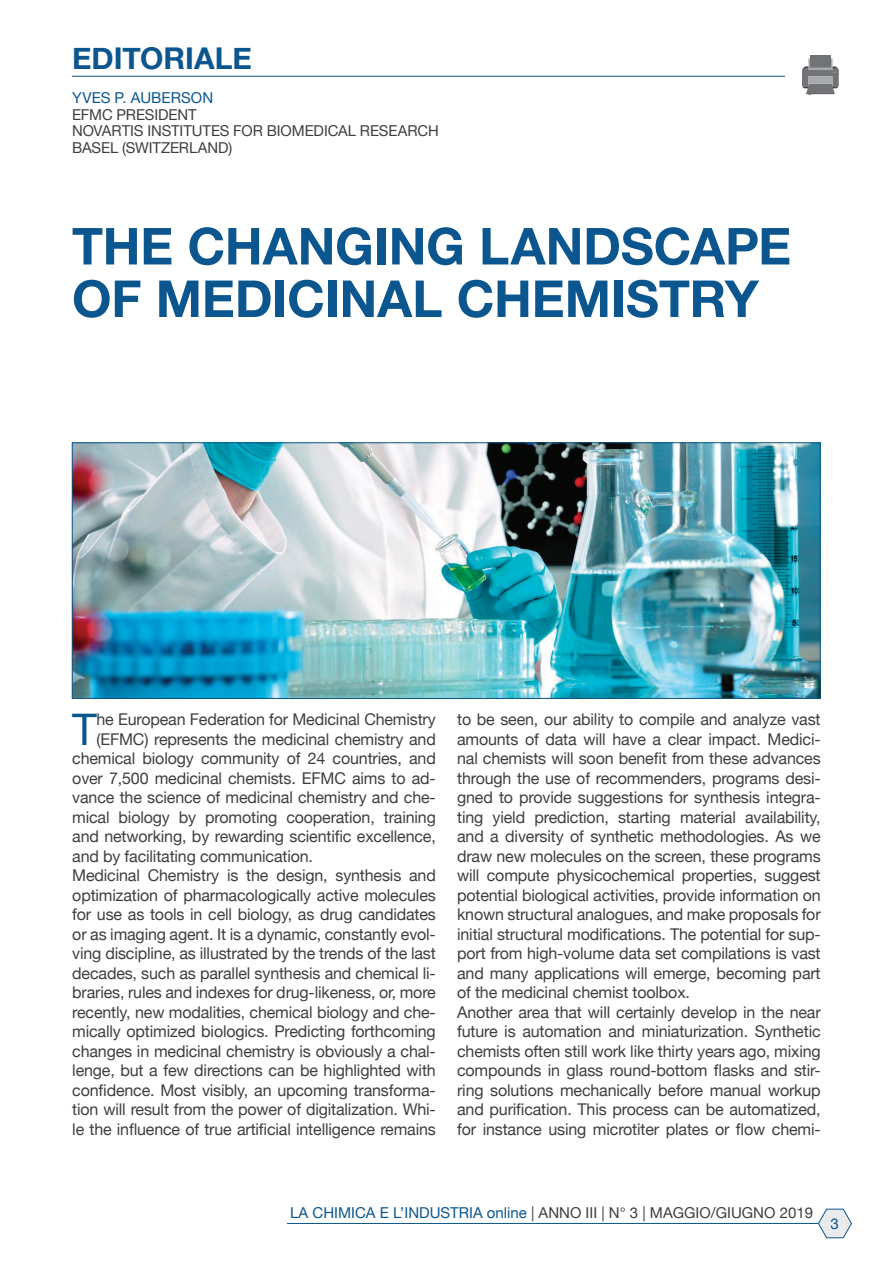
<style>
.page{position:relative;width:893px;height:1263px;background:#fff}
.page>*{position:absolute;margin:0;border:0;box-sizing:border-box;transform-origin:0 0}
.Titolo_articolo{font:700 51px/52.5px "Helvetica Neue";letter-spacing:-.005em;color:#0b568e}
.t1{font:43.5px "Helvetica Neue";color:#0b568e}
.t2{font:700 30px "Helvetica Neue";color:#0b568e}
.t3{font:16.2px/19.5px "Helvetica Neue";letter-spacing:-.01em;color:#3e3e3f;text-align:justify}
.Riepilogo_autori{font:15px "Helvetica Neue";color:#3e3e3f}
.Autori{font:15px "Helvetica Neue";letter-spacing:.005em;color:#0b568e}
.s1{color:#0b568e}
</style>
<div class="page">
<hr style="left:72px;top:76px;width:713px;height:1px;background:#0b568e">
<div style="left:810px;top:55px;width:21px;height:13px;background:#727376"></div>
<svg style="left:802px;top:58px;width:37px;height:37px"></svg>
<svg style="left:818px;top:1209px;width:34px;height:29px"></svg>
<hr style="left:287px;top:1223px;width:531px;height:1px;background:#0b568e">
<img style="left:74px;top:445px;width:744px;height:251px">
<div style="left:72px;top:443px;width:748px;height:255px;border:1px solid #0b568e"></div>
<h3 class="t2" style="left:72px;top:35px;width:181px">EDITORIALE</h3>
<p class="Autori" style="left:72px;top:87px;width:143px">YVES P. AUBERSON</p>
<p class="Riepilogo_autori" style="left:72px;top:103px;width:126px">EFMC PRESIDENT</p>
<p class="Riepilogo_autori" style="left:72px;top:120px;width:368px">NOVARTIS INSTITUTES FOR BIOMEDICAL RESEARCH</p>
<p class="Riepilogo_autori" style="left:72px;top:136px;width:162px">BASEL (SWITZERLAND)</p>
<p class="Titolo_articolo" style="left:72px;top:221px;width:721px">THE CHANGING LANDSCAPE<br>OF MEDICINAL CHEMISTRY</p>
<p class="t1" style="left:72px;top:698px;width:26px">T</p>
<p class="t3" style="left:96px;top:711px;width:341px">he European Federation for Medicinal Chemistry</p>
<p class="t3" style="left:96px;top:730px;width:341px">(EFMC) represents the medicinal chemistry and</p>
<p class="t3" style="left:72px;top:750px;width:365px">chemical biology community of 24 countries, and</p>
<p class="t3" style="left:72px;top:769px;width:365px">over 7,500 medicinal chemists. EFMC aims to ad-</p>
<p class="t3" style="left:72px;top:789px;width:365px">vance the science of medicinal chemistry and che-</p>
<p class="t3" style="left:72px;top:808px;width:365px">mical biology by promoting cooperation, training</p>
<p class="t3" style="left:72px;top:828px;width:365px">and networking, by rewarding scientific excellence,</p>
<p class="t3" style="left:72px;top:847px;width:242px">and by facilitating communication.</p>
<p class="t3" style="left:72px;top:867px;width:365px">Medicinal Chemistry is the design, synthesis and optimization of pharmacologically active molecules for use as tools in cell biology, as drug candidates or as imaging agent. It is a dynamic, constantly evol&shy;ving discipline, as illustrated by the trends of the last decades, such as parallel synthesis and chemical li&shy;braries, rules and indexes for drug-likeness, or, more recently, new modalities, chemical biology and che&shy;mically optimized biologics. Predicting forthcoming changes in medicinal chemistry is obviously a chal&shy;lenge, but a few directions can be highlighted with confidence. Most visibly, an upcoming transforma&shy;tion will result from the power of digitalization. Whi&shy;le the influence of true artificial intelligence remains</p>
<p class="t3" style="left:457px;top:711px;width:365px">to be seen, our ability to compile and analyze vast amounts of data will have a clear impact. Medici&shy;nal chemists will soon benefit from these advances through the use of recommenders, programs desi&shy;gned to provide suggestions for synthesis integra&shy;ting yield prediction, starting material availability, and a diversity of synthetic methodologies. As we draw new molecules on the screen, these programs will compute physicochemical properties, suggest potential biological activities, provide information on known structural analogues, and make proposals for initial structural modifications. The potential for sup&shy;port from high-volume data set compilations is vast and many applications will emerge, becoming part of the medicinal chemist toolbox.</p>
<p class="t3" style="left:457px;top:1003px;width:365px">Another area that will certainly develop in the near future is automation and miniaturization. Synthetic chemists often still work like thirty years ago, mixing compounds in glass round-bottom flasks and stir&shy;ring solutions mechanically before manual workup and purification. This process can be automatized, for instance using microtiter plates or flow chemi-</p>
<p class="Riepilogo_autori" style="left:290px;top:1202px;width:524px"><span class="s1">LA CHIMICA E L’INDUSTRIA online</span> | ANNO III | N° 3 | MAGGIO/GIUGNO 2019</p>
<p class="Autori" style="left:830px;top:1212px;width:10px">3</p>
</div>
